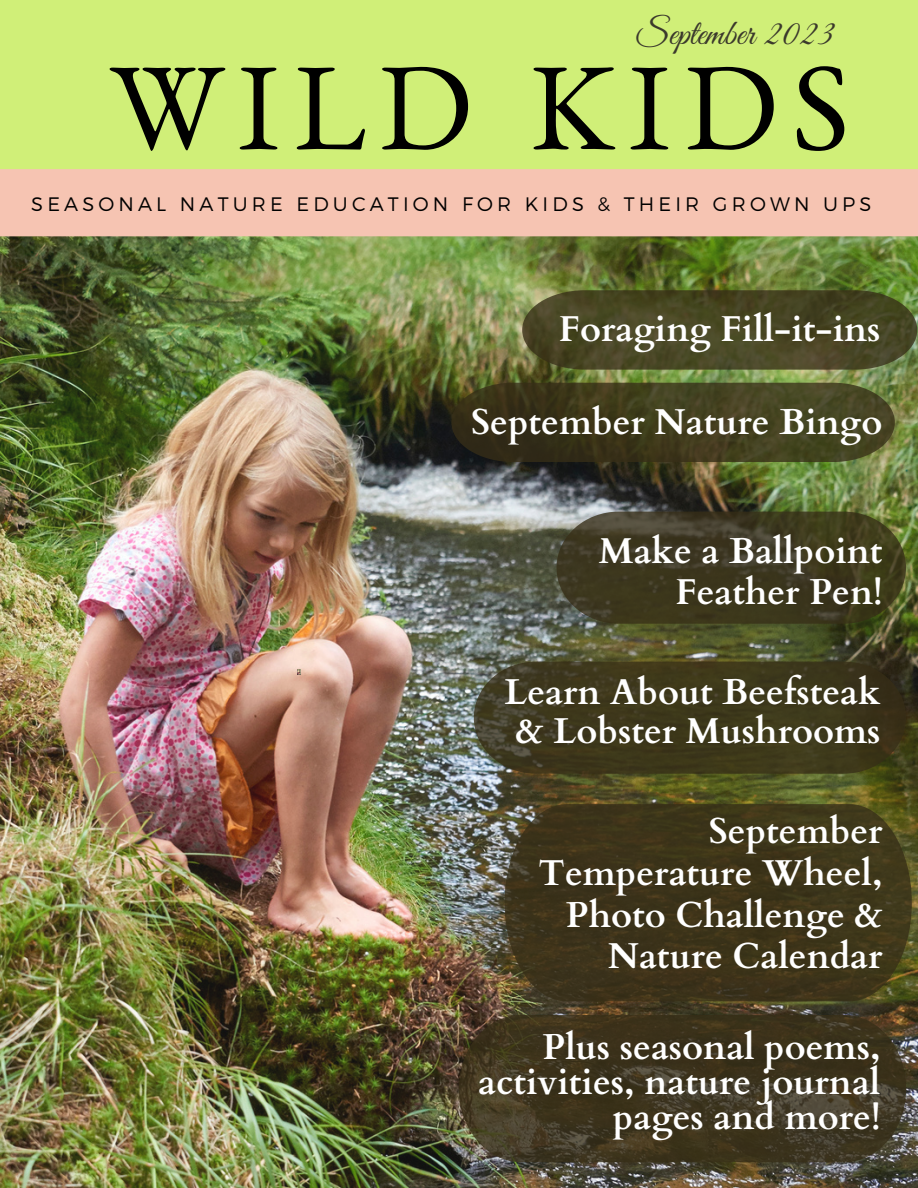
<style>
.page{position:relative;width:918px;height:1188px;background:#fff}
.page>*{position:absolute;margin:0;border:0;box-sizing:border-box;transform-origin:0 0}
.t1{font:124.5px "Benne";letter-spacing:.11em;color:#000}
.t2{font:700 36px/41.7px "Cardo";color:#fff;text-align:right}
.t3{font:36px "Great Vibes";color:#3b392c}
.t4{font:300 19.5px "Montserrat";letter-spacing:.215em;color:#000}
</style>
<div class="page">
<img style="left:0;top:255px;width:918px;height:933px">
<svg style="left:297px;top:670px;width:4px;height:4px"></svg>
<div style="left:0;top:0;width:918px;height:223px;background:#d0ef78"></div>
<svg style="left:0;top:169px;width:918px;height:86px;background:#d7b598"></svg>
<svg style="left:474px;top:662px;width:432px;height:112px;background:#403c21"></svg>
<svg style="left:522px;top:290px;width:395px;height:80px;background:#4c4b28"></svg>
<svg style="left:451px;top:383px;width:444px;height:79px;background:#403d1e"></svg>
<svg style="left:459px;top:1015px;width:447px;height:147px;background:#413923"></svg>
<svg style="left:505px;top:804px;width:407px;height:197px;background:#40371b"></svg>
<svg style="left:557px;top:512px;width:349px;height:112px;background:#423f25"></svg>
<p class="t3" style="left:636px;top:13px;width:199px">September 2023</p>
<p class="t1" style="left:110px;top:70px;width:742px">WILD KIDS</p>
<p class="t4" style="left:31px;top:191px;width:842px">SEASONAL NATURE EDUCATION FOR KIDS &amp; THEIR GROWN UPS</p>
<p class="t2" style="left:559px;top:308px;width:323px">Foraging Fill-it-ins</p>
<p class="t2" style="left:471px;top:401px;width:413px">September Nature Bingo</p>
<p class="t2" style="left:599px;top:532px;width:285px;line-height:40.5px">Make a Ballpoint<br>Feather Pen!</p>
<p class="t2" style="left:505px;top:673px;width:377px;line-height:39.3px;text-align:center">Learn About Beefsteak &amp; Lobster Mushrooms</p>
<p class="t2" style="left:539px;top:811px;width:346px">September<br>Temperature Wheel,<br>Photo Challenge &amp;<br>Nature Calendar</p>
<p class="t2" style="left:478px;top:1031px;width:404px;line-height:34.8px">Plus seasonal poems, activities, nature journal pages and more!</p>
</div>
